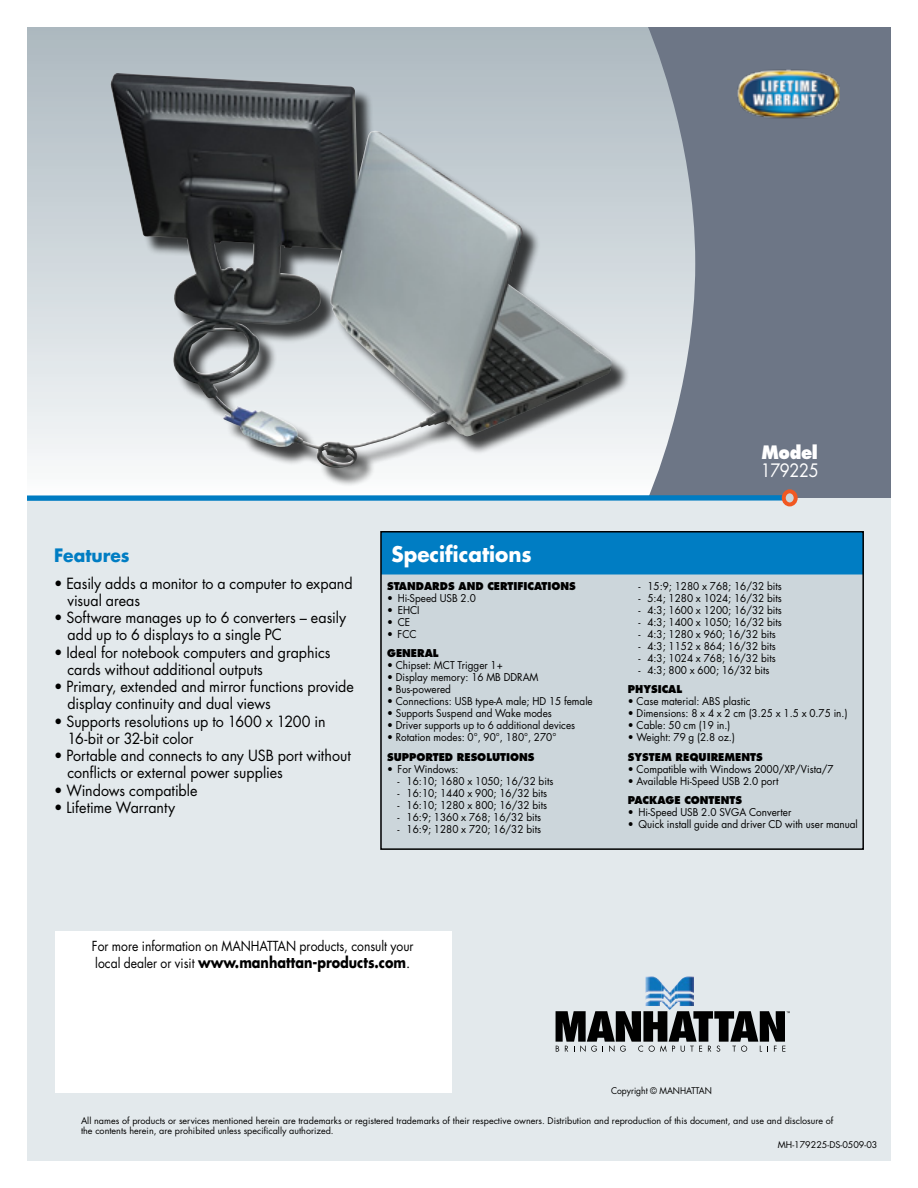
<style>
.page{position:relative;width:918px;height:1188px;background:#fff}
.page>*{position:absolute;margin:0;border:0;box-sizing:border-box;transform-origin:0 0}
.t1{font:700 21px "Futura Std";color:#fff;scale:.95 1}
.t2{font:700 18px "Futura Std";color:#007dc3;scale:.95 1}
.t3{font:18px "Futura Std";letter-spacing:-.025em;color:#fff;scale:.9 1}
.t4{font:800 18px "Futura Std";color:#fff;scale:.9 1}
.t5{font:15px/17.2px "Futura Std";color:#000;scale:.95 1}
.t6{font:700 15px "Futura Std";color:#000;scale:.85 1}
.t7{font:13.5px "Futura Std";color:#000;scale:.9 1}
.t8{font:10.5px "Futura Std";color:#000;scale:.95 1}
.t9{font:800 10.5px "Futura Std";color:#000;scale:.95 1}
.t10{font:9px/10.5px "Futura Std";color:#000}
.t11{font:9px "Futura Std";color:#000;scale:.95 1}
.s1{font-weight:400;font-size:13.5px}
.s2{font-weight:400}
</style>
<div class="page">
<div style="left:27px;top:27px;width:675px;height:469px;background:linear-gradient(to bottom,#abb8bf,#f9fbfc)"></div>
<div style="left:648px;top:27px;width:243px;height:471px;background:#6d7686"></div>
<div style="left:27px;top:498px;width:864px;height:663px;background:#e3e9ec"></div>
<div style="left:27px;top:495px;width:756px;height:6px;background:#007cc2"></div>
<div style="left:784px;top:491px;width:12px;height:13px;background:#ccd6db;border-radius:50%"></div>
<div style="left:782px;top:489px;width:16px;height:17px;border:4px solid #f15822;border-radius:50%"></div>
<div style="left:55px;top:931px;width:396px;height:162px;background:#fff"></div>
<div style="left:380px;top:534px;width:484px;height:316px;background:#ccd6db"></div>
<div style="left:381px;top:532px;width:482px;height:42px;background:#007dc3"></div>
<div style="left:380px;top:531px;width:484px;height:319px;border:2px solid #000"></div>
<div style="left:113px;top:75px;width:626px;height:482px;background:#000;opacity:.75"></div>
<img style="left:110px;top:73px;width:503px;height:396px">
<img style="left:737px;top:69px;width:103px;height:50px">
<img style="left:646px;top:977px;width:16px;height:29px">
<img style="left:678px;top:976px;width:16px;height:30px">
<img style="left:662px;top:984px;width:3px;height:21px">
<img style="left:675px;top:983px;width:3px;height:22px">
<img style="left:665px;top:987px;width:3px;height:21px">
<img style="left:671px;top:987px;width:4px;height:21px">
<img style="left:668px;top:991px;width:3px;height:19px">
<svg style="left:556px;top:1011px;width:234px;height:41px"></svg>
<h2 class="t2" style="left:54px;top:544px;width:81px">Features</h2>
<h3 class="t5" style="left:67px;top:575px;width:302px;text-indent:-13px">• Easily adds a monitor to a computer to expand visual areas</h3>
<h3 class="t5" style="left:67px;top:609px;width:295px;text-indent:-13px">• Software manages up to 6 converters – easily add up to 6 displays to a single PC</h3>
<h3 class="t5" style="left:67px;top:644px;width:278px;text-indent:-13px">• Ideal for notebook computers and graphics cards without additional outputs</h3>
<h3 class="t5" style="left:67px;top:678px;width:303px;text-indent:-13px">• Primary, extended and mirror functions provide display continuity and dual views</h3>
<h3 class="t5" style="left:67px;top:713px;width:273px;text-indent:-13px">• Supports resolutions up to 1600 x 1200 in<br>16-bit or 32-bit color</h3>
<h3 class="t5" style="left:67px;top:747px;width:300px;text-indent:-13px">• Portable and connects to any USB port without conflicts or external power supplies</h3>
<h3 class="t5" style="left:54px;top:782px;width:153px">• Windows compatible</h3>
<h3 class="t5" style="left:54px;top:799px;width:129px">• Lifetime Warranty</h3>
<h1 class="t1" style="left:392px;top:541px;width:149px">Specifications</h1>
<p class="t9" style="left:387px;top:579px;width:199px">STANDARDS AND CERTIFICATIONS</p>
<p class="t8" style="left:387px;top:591px;width:95px">• Hi-Speed USB 2.0</p>
<p class="t8" style="left:387px;top:603px;width:36px">• EHCI</p>
<p class="t8" style="left:387px;top:615px;width:26px">• CE</p>
<p class="t8" style="left:387px;top:627px;width:33px">• FCC</p>
<p class="t9" style="left:387px;top:647px;width:48px">GENERAL</p>
<p class="t8" style="left:387px;top:659px;width:123px">• Chipset: MCT Trigger 1+</p>
<p class="t8" style="left:387px;top:671px;width:161px">• Display memory: 16 MB DDRAM</p>
<p class="t8" style="left:387px;top:683px;width:69px">• Bus-powered</p>
<p class="t8" style="left:387px;top:695px;width:218px">• Connections: USB type-A male; HD 15 female</p>
<p class="t8" style="left:387px;top:707px;width:175px">• Supports Suspend and Wake modes</p>
<p class="t8" style="left:387px;top:719px;width:199px">• Driver supports up to 6 additional devices</p>
<p class="t8" style="left:387px;top:731px;width:180px">• Rotation modes: 0°, 90°, 180°, 270°</p>
<p class="t9" style="left:387px;top:750px;width:155px">SUPPORTED RESOLUTIONS</p>
<p class="t8" style="left:387px;top:762px;width:77px">• For Windows:</p>
<p class="t8" style="left:398px;top:774px;width:165px">- 16:10; 1680 x 1050; 16/32 bits</p>
<p class="t8" style="left:398px;top:786px;width:159px">- 16:10; 1440 x 900; 16/32 bits</p>
<p class="t8" style="left:398px;top:798px;width:159px">- 16:10; 1280 x 800; 16/32 bits</p>
<p class="t8" style="left:398px;top:810px;width:153px">- 16:9; 1360 x 768; 16/32 bits</p>
<p class="t8" style="left:398px;top:822px;width:153px">- 16:9; 1280 x 720; 16/32 bits</p>
<h2 class="t4" style="left:761px;top:441px;width:64px">MODEL</h2>
<h2 class="t3" style="left:761px;top:459px;width:66px">179225</h2>
<p class="t8" style="left:638px;top:579px;width:153px">- 15:9; 1280 x 768; 16/32 bits</p>
<p class="t8" style="left:638px;top:591px;width:153px">- 5:4; 1280 x 1024; 16/32 bits</p>
<p class="t8" style="left:638px;top:603px;width:153px">- 4:3; 1600 x 1200; 16/32 bits</p>
<p class="t8" style="left:638px;top:615px;width:153px">- 4:3; 1400 x 1050; 16/32 bits</p>
<p class="t8" style="left:638px;top:627px;width:146px">- 4:3; 1280 x 960; 16/32 bits</p>
<p class="t8" style="left:638px;top:639px;width:146px">- 4:3; 1152 x 864; 16/32 bits</p>
<p class="t8" style="left:638px;top:651px;width:146px">- 4:3; 1024 x 768; 16/32 bits</p>
<p class="t8" style="left:638px;top:663px;width:140px">- 4:3; 800 x 600; 16/32 bits</p>
<p class="t9" style="left:628px;top:683px;width:44px">PHYSICAL</p>
<p class="t8" style="left:628px;top:695px;width:131px">• Case material: ABS plastic</p>
<p class="t8" style="left:628px;top:707px;width:233px">• Dimensions: 8 x 4 x 2 cm (3.25 x 1.5 x 0.75 in.)</p>
<p class="t8" style="left:628px;top:719px;width:109px">• Cable: 50 cm (19 in.)</p>
<p class="t8" style="left:628px;top:731px;width:114px">• Weight: 79 g (2.8 oz.)</p>
<p class="t9" style="left:628px;top:750px;width:104px">SYSTEM RE QUIREME</p>
<p class="t9" style="left:742px;top:750px;width:23px">NTS</p>
<p class="t8" style="left:628px;top:762px;width:218px">• Compatible with Windows 2000/XP/Vista/7</p>
<p class="t8" style="left:628px;top:774px;width:160px">• Available Hi-Speed USB 2.0 port</p>
<p class="t9" style="left:628px;top:794px;width:9px">PAC</p>
<p class="t9" style="left:649px;top:794px;width:18px">KAGE</p>
<p class="t9" style="left:684px;top:794px;width:61px">CONTENTS</p>
<p class="t8" style="left:628px;top:806px;width:174px">• Hi-Speed USB 2.0 SVGA Converter</p>
<p class="t8" style="left:628px;top:818px;width:244px">• Quick install guide and driver CD with user manual</p>
<p class="t7" style="left:92px;top:938px;width:359px">For more information on MANHATTAN products, consult your</p>
<h3 class="t6" style="left:95px;top:952px;width:372px"><span class="s1">local dealer or visit</span> www.manhattan-products.com<span class="s2">.</span></h3>
<p class="t11" style="left:611px;top:1084px;width:108px">Copyright © MANHATTAN</p>
<p class="t10" style="left:81px;top:1115px;width:754px">All names of products or services mentioned herein are trademarks or registered trademarks of their respective owners. Distribution and reproduction of this document, and use and disclosure of the contents herein, are prohibited unless specifically authorized.</p>
<p class="t10" style="left:778px;top:1139px;width:101px">MH-179225-DS-0509-03</p>
</div>
